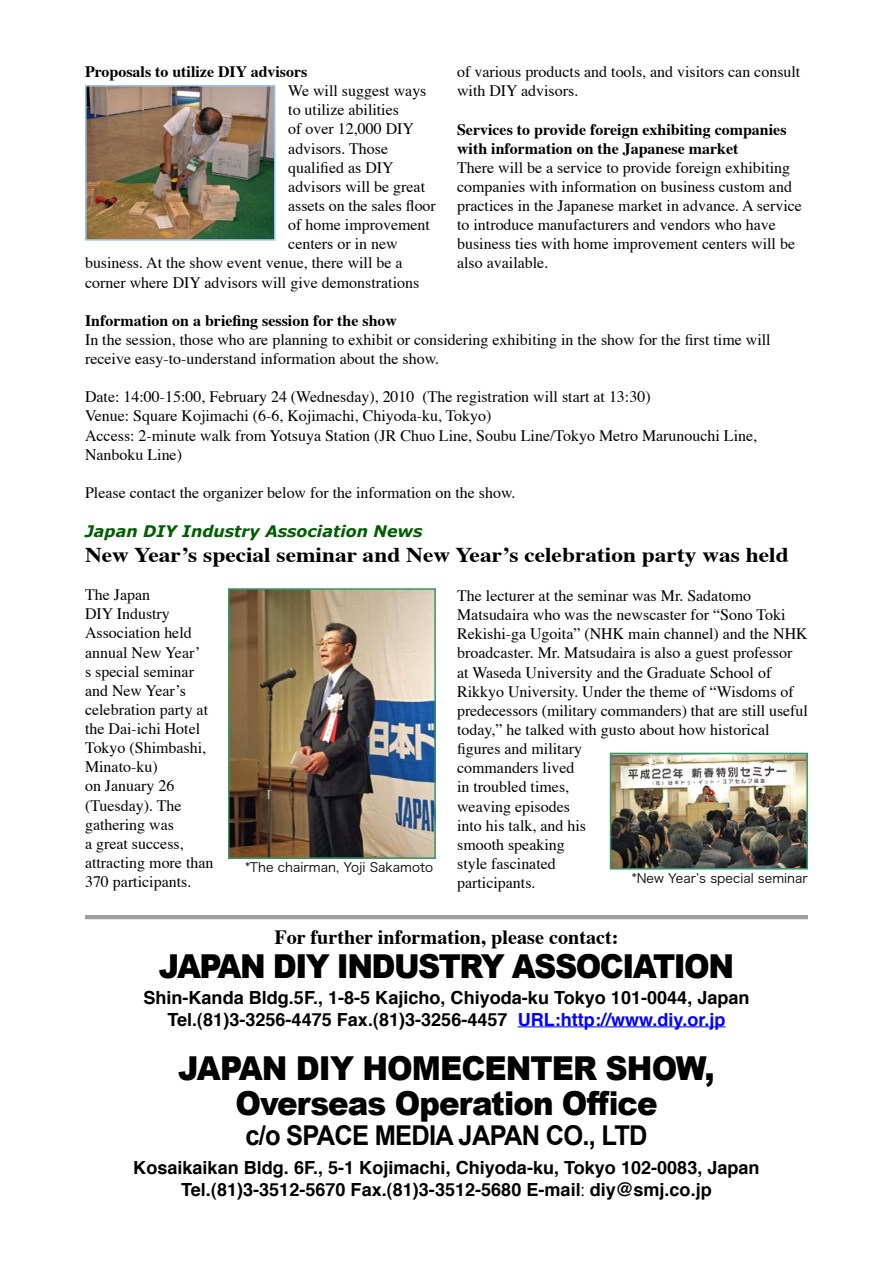
<style>
.page{position:relative;width:893px;height:1263px;background:#fff}
.page>*{position:absolute;margin:0;border:0;box-sizing:border-box;transform-origin:0 0}
.標準{font:900 33px "Arial";letter-spacing:-.03em;color:#000;scale:.93 1}
.標準-2{font:900 33px "Arial";letter-spacing:-.05em;color:#000;scale:.93 1}
.標準-3{font:700 27.3px "Arial";letter-spacing:-.03em;color:#000;scale:.93 1}
.標準-4{font:700 21px "Times";color:#000;scale:1.11 1}
.標準-5{font:700 20.25px "Times";color:#000}
.標準-6{font:700 18px "Helvetica";color:#000}
.標準-7{font:15.9px/19.2px "Times";color:#000}
.標準-8{font:700 15.9px/19.2px "Times";color:#000}
.標準-9{font:italic 700 15.9px "Verdana";color:#005d00}
.標準-10{font:12.75px "Hira Kaku Pro W3";color:#000}
.s1{color:#00f}
.s2{font-family:"Koz Min Std";font-weight:400}
</style>
<div class="page">
<hr style="left:85px;top:915px;width:723px;height:4px;background:#9f9f9f">
<hr style="left:518px;top:1026px;width:207px;height:1px;background:#00f">
<img style="left:88px;top:88px;width:184px;height:150px">
<div style="left:85px;top:85px;width:190px;height:156px;border:2px solid #95c8f1"></div>
<img style="left:231px;top:591px;width:202px;height:265px">
<div style="left:228px;top:588px;width:208px;height:271px;border:2px solid #396"></div>
<img style="left:613px;top:756px;width:192px;height:110px">
<div style="left:610px;top:753px;width:198px;height:116px;border:2px solid #396"></div>
<p class="標準-8" style="left:85px;top:60px;width:224px">Proposals to utilize DIY advisors</p>
<p class="標準-7" style="left:288px;top:80px;width:140px">We will suggest ways</p>
<p class="標準-7" style="left:288px;top:99px;width:112px">to utilize abilities</p>
<p class="標準-7" style="left:288px;top:118px;width:127px">of over 12,000 DIY</p>
<p class="標準-7" style="left:288px;top:137px;width:101px">advisors. Those</p>
<p class="標準-7" style="left:288px;top:156px;width:107px">qualified as DIY</p>
<p class="標準-7" style="left:288px;top:176px;width:138px">advisors will be great</p>
<p class="標準-7" style="left:288px;top:195px;width:149px">assets on the sales floor</p>
<p class="標準-7" style="left:288px;top:214px;width:143px">of home improvement</p>
<p class="標準-7" style="left:288px;top:233px;width:111px">centers or in new</p>
<p class="標準-7" style="left:85px;top:252px;width:319px">business. At the show event venue, there will be a</p>
<p class="標準-7" style="left:85px;top:271px;width:336px">corner where DIY advisors will give demonstrations</p>
<p class="標準-7" style="left:457px;top:61px;width:345px">of various products and tools, and visitors can consult with DIY advisors.</p>
<p class="標準-8" style="left:457px;top:118px;width:331px">Services to provide foreign exhibiting companies with information on the Japanese market</p>
<p class="標準-7" style="left:457px;top:156px;width:346px">There will be a service to provide foreign exhibiting companies with information on business custom and practices in the Japanese market in advance. A service to introduce manufacturers and vendors who have business ties with home improvement centers will be also available.</p>
<p class="標準-8" style="left:85px;top:309px;width:313px">Information on a briefing session for the show</p>
<p class="標準-7" style="left:85px;top:329px;width:687px">In the session, those who are planning to exhibit or considering exhibiting in the show for the first time will receive easy-to-understand information about the show.</p>
<p class="標準-7" style="left:85px;top:386px;width:567px">Date: 14:00-15:00, February 24 (Wednesday), 2010 (The registration will start at 13:30)</p>
<p class="標準-7" style="left:85px;top:405px;width:408px">Venue: Square Kojimachi (6-6, Kojimachi, Chiyoda-ku, Tokyo)</p>
<p class="標準-7" style="left:85px;top:424px;width:674px">Access: 2-minute walk from Yotsuya Station (JR Chuo Line, Soubu Line/Tokyo Metro Marunouchi Line,<br>Nanboku Line)</p>
<p class="標準-7" style="left:85px;top:482px;width:432px">Please contact the organizer below for the information on the show.</p>
<p class="標準-9" style="left:85px;top:521px;width:339px">Japan DIY Industry Association News</p>
<p class="標準-4" style="left:85px;top:535px;width:635px">New Year’s special seminar and New Year’s celebration party was held</p>
<p class="標準-7" style="left:85px;top:584px;width:130px">The Japan<br>DIY Industry<br>Association held annual New Year’<br>s special seminar and New Year’s celebration party at the Dai-ichi Hotel<br>Tokyo (Shimbashi,<br>Minato-ku)<br>on January 26 (Tuesday). The gathering was<br>a great success, attracting more than<br>370 participants.</p>
<p class="標準-7" style="left:457px;top:585px;width:352px">The lecturer at the seminar was Mr. Sadatomo Matsudaira who was the newscaster for “Sono Toki Rekishi-ga Ugoita” (NHK main channel) and the NHK broadcaster. Mr. Matsudaira is also a guest professor<br>at Waseda University and the Graduate School of Rikkyo University. Under the theme of “Wisdoms of predecessors (military commanders) that are still useful today,” he talked with gusto about how historical figures and military<br>commanders lived<br>in troubled times,<br>weaving episodes<br>into his talk, and his<br>smooth speaking<br>style fascinated<br>participants.</p>
<p class="標準-10" style="left:246px;top:855px;width:189px">*The chairman, Yoji Sakamoto</p>
<p class="標準-10" style="left:632px;top:867px;width:177px">*New Yearʼs special seminar</p>
<p class="標準-5" style="left:274px;top:918px;width:346px">For further information, please contact:</p>
<p class="標準-2" style="left:159px;top:947px;width:620px">JAPAN DIY INDUSTRY ASSOCIATION</p>
<p class="標準-6" style="left:143px;top:981px;width:608px">Shin-Kanda Bldg.5F., 1-8-5 Kajicho, Chiyoda-ku Tokyo 101-0044, Japan</p>
<p class="標準-6" style="left:167px;top:1003px;width:560px">Tel.(81)3-3256-4475 Fax.(81)3-3256-4457 <span class="s1">URL:http://www.diy.or.jp</span></p>
<p class="標準" style="left:178px;top:1050px;width:579px">JAPAN DIY HOMECENTER SHOW,</p>
<p class="標準" style="left:235px;top:1085px;width:456px">Overseas Operation Office</p>
<p class="標準-3" style="left:245px;top:1120px;width:434px">c/o SPACE MEDIA JAPAN CO., LTD</p>
<p class="標準-6" style="left:133px;top:1151px;width:628px">Kosaikaikan Bldg. 6F., 5-1 Kojimachi, Chiyoda-ku, Tokyo 102-0083, Japan</p>
<p class="標準-6" style="left:181px;top:1173px;width:532px">Tel.(81)3-3512-5670 Fax.(81)3-3512-5680 E-mail<span class="s2">:</span> diy@smj.co.jp</p>
</div>
